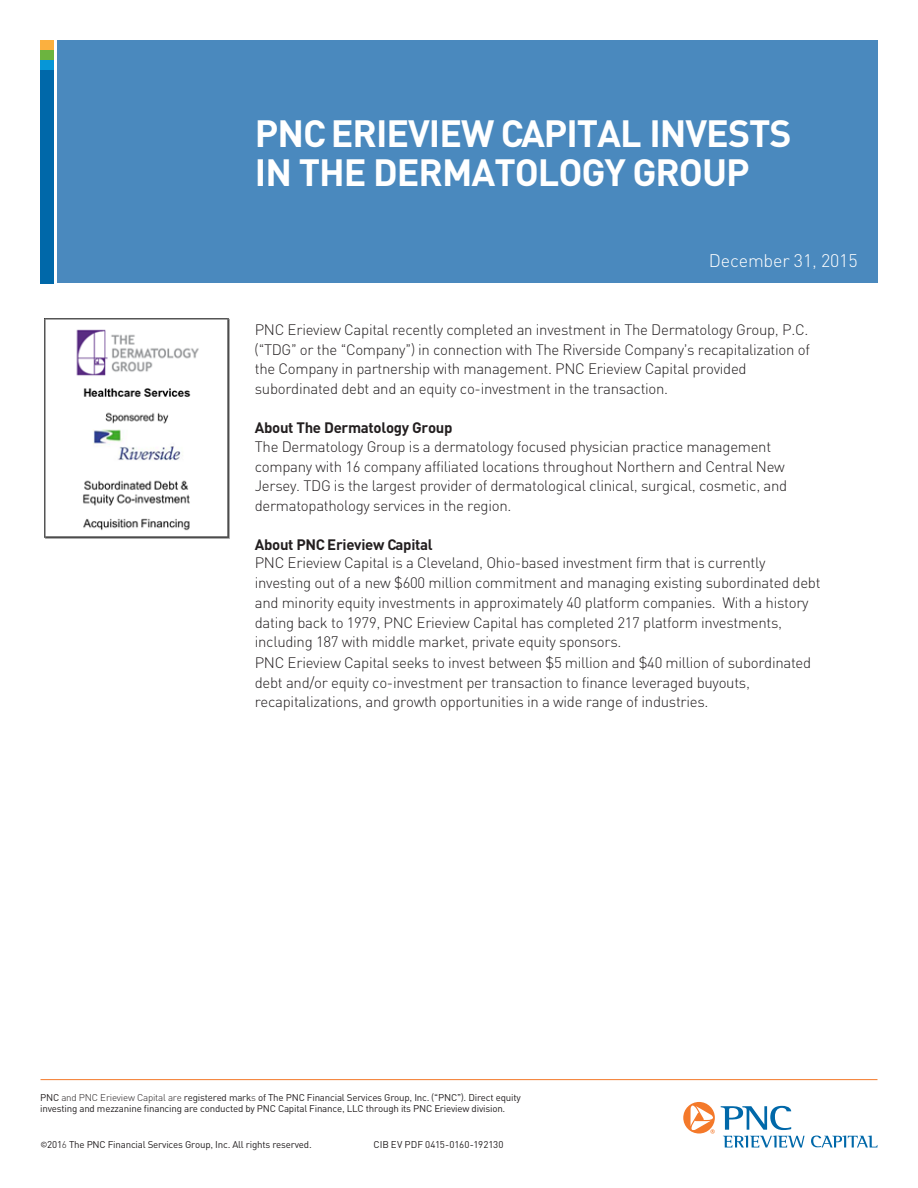
<style>
.page{position:relative;width:918px;height:1188px;background:#fff}
.page>*{position:absolute;margin:0;border:0;box-sizing:border-box;transform-origin:0 0}
.t1{font:700 37.5px "PNC Sans";letter-spacing:-.025em;color:#fff}
.t2{font:37.5px "PNC Sans Bold";letter-spacing:-.025em;color:#fff}
.t3{font:18px "PNC Sans Regular";letter-spacing:-.01em;color:#fff}
.t4{font:15px/19.5px "PNC Sans Regular";letter-spacing:-.02em;color:#231f20}
.t5{font:15px "PNC Sans Bold";letter-spacing:-.02em;color:#231f20}
.t6{font:9.75px/11.6px "PNC Sans";letter-spacing:-.02em;color:#231f20}
.t7{font:9.75px "PNC Sans";color:#231f20}
.s1{font-family:"PNC Sans";font-weight:700}
.s2{font-family:"PNC Sans";font-weight:300}
.s3{font-family:"PNC Sans Regular"}
</style>
<div class="page">
<div style="left:57px;top:40px;width:821px;height:244px;background:#4a89be"></div>
<div style="left:40px;top:40px;width:14px;height:10px;background:#fbb03f"></div>
<div style="left:40px;top:50px;width:14px;height:10px;background:#6cb43f"></div>
<div style="left:40px;top:60px;width:14px;height:10px;background:#0696d7"></div>
<div style="left:40px;top:70px;width:14px;height:214px;background:#0068a9"></div>
<hr style="left:40px;top:1079px;width:838px;height:1px;background:#f4792a">
<svg style="left:721px;top:1106px;width:70px;height:24px"></svg>
<svg style="left:683px;top:1102px;width:32px;height:32px"></svg>
<svg style="left:723px;top:1136px;width:82px;height:12px"></svg>
<svg style="left:811px;top:1136px;width:66px;height:12px"></svg>
<img style="left:44px;top:318px;width:186px;height:220px">
<h1 class="t1" style="left:255px;top:109px;width:538px">PNC ERIEVIEW CAPITAL INVESTS</h1>
<h1 class="t2" style="left:255px;top:148px;width:496px"><span class="s1">IN</span> THE DERMATOLOGY GROUP</h1>
<p class="t3" style="left:709px;top:249px;width:150px">December 31<span class="s2">, 2015</span></p>
<p class="t4" style="left:255px;top:320px;width:557px">PNC Erieview Capital recently completed an investment in The Dermatology Group, P.C. (“TDG” or the “Company”) in connection with The Riverside Company’s recapitalization of the Company in partnership with management. PNC Erieview Capital provided subordinated debt and an equity co-investment in the transaction.</p>
<p class="t5" style="left:255px;top:418px;width:199px">About The Dermatology Group</p>
<p class="t4" style="left:255px;top:437px;width:534px">The Dermatology Group is a dermatology focused physician practice management company with 16 company affiliated locations throughout Northern and Central New Jersey. TDG is the largest provider of dermatological clinical, surgical, cosmetic, and dermatopathology services in the region.</p>
<p class="t5" style="left:255px;top:535px;width:179px">About PNC Erieview Capital</p>
<p class="t4" style="left:255px;top:553px;width:567px">PNC Erieview Capital is a Cleveland, Ohio-based investment firm that is currently investing out of a new $600 million commitment and managing existing subordinated debt and minority equity investments in approximately 40 platform companies. With a history dating back to 1979, PNC Erieview Capital has completed 217 platform investments, including 187 with middle market, private equity sponsors.</p>
<p class="t4" style="left:255px;top:653px;width:558px">PNC Erieview Capital seeks to invest between $5 million and $40 million of subordinated debt and/or equity co-investment per transaction to finance leveraged buyouts, recapitalizations, and growth opportunities in a wide range of industries.</p>
<p class="t6" style="left:40px;top:1091px;width:482px">PNC <span class="s3">and PNC Erieview Capital are</span> registered mark<span class="s3">s</span> of The PNC Financial Services Group, Inc. (“PNC”). Direct equity investing and mezzanine financing are conducted by PNC Capital Finance, LLC through its PNC Erieview division.</p>
<p class="t6" style="left:40px;top:1138px;width:273px">©201<span class="s3">6</span> The PNC Financial Services Group, Inc. All rights reserved.</p>
<p class="t7" style="left:373px;top:1138px;width:132px">CIB EV PDF 0415-0160-192130</p>
</div>
